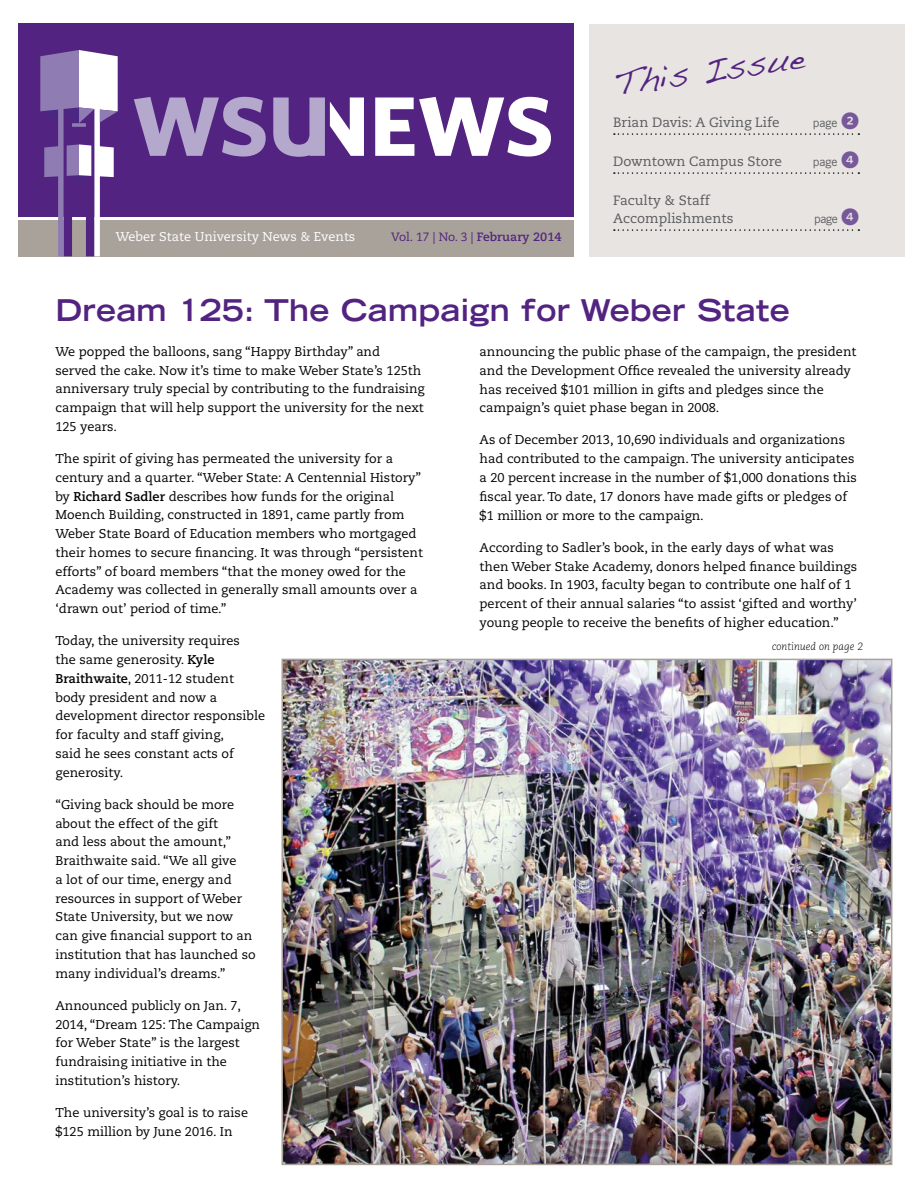
<style>
.page{position:relative;width:918px;height:1188px;background:#fff}
.page>*{position:absolute;margin:0;border:0;box-sizing:border-box;transform-origin:0 0}
.t1{font:33px "Handwriting Dakota";color:#522380}
.t2{font:700 expanded 30px "Trade Gothic LT Std";letter-spacing:.01em;color:#522380}
.t3{font:13.5px/18px "Caecilia";color:#5a5b5d}
.t4{font:12.75px/18.8px "Caecilia";color:#000}
.t5{font:12.75px "Caecilia";color:#fff}
.t6{font:12px "Caecilia";letter-spacing:-.005em;color:#522380}
.t7{font:12px "Trade Gothic LT Std";color:#5a5b5d}
.t8{font:italic 300 10.5px "Caecilia";color:#000}
.s1{font-weight:700}
.s2{font-family:"Whitney Index Black Rd Bd";font-size:18px;color:#77599b}
</style>
<div class="page">
<div style="left:18px;top:220px;width:556px;height:36px;background:#a8a29a"></div>
<div style="left:18px;top:24px;width:556px;height:193px;background:#522380"></div>
<svg style="left:40px;top:50px;width:78px;height:206px"></svg>
<svg style="left:375px;top:97px;width:176px;height:60px"></svg>
<svg style="left:134px;top:97px;width:230px;height:60px"></svg>
<div style="left:589px;top:24px;width:315px;height:233px;background:#e8e4e1"></div>
<svg style="left:614px;top:133px;width:245px;height:2px"></svg>
<svg style="left:614px;top:172px;width:245px;height:2px"></svg>
<svg style="left:614px;top:229px;width:245px;height:2px"></svg>
<img style="left:285px;top:662px;width:604px;height:500px">
<div style="left:282px;top:659px;width:610px;height:506px;border:2px solid #a8a29a"></div>
<h1 class="t1" style="left:612px;top:64px;width:194px;rotate:-8deg">This Issue</h1>
<p class="t5" style="left:116px;top:229px;width:241px">Weber State University News &amp; Events</p>
<p class="t6" style="left:391px;top:230px;width:172px">Vol. 17 | No. 3 | <span class="s1">February 2014</span></p>
<p class="t3" style="left:613px;top:113px;width:168px">Brian Davis: A Giving Life</p>
<p class="t7" style="left:813px;top:115px;width:48px">page <span class="s2">2</span></p>
<p class="t3" style="left:613px;top:152px;width:170px">Downtown Campus Store</p>
<p class="t7" style="left:813px;top:154px;width:48px">page <span class="s2">4</span></p>
<p class="t3" style="left:613px;top:191px;width:122px">Faculty &amp; Staff<br>Accomplishments</p>
<p class="t7" style="left:814px;top:211px;width:47px">page <span class="s2">4</span></p>
<h2 class="t2" style="left:55px;top:291px;width:736px">Dream 125: The Campaign for Weber State</h2>
<p class="t4" style="left:55px;top:342px;width:371px">We popped the balloons, sang “Happy Birthday” and<br>served the cake. Now it’s time to make Weber State’s 125th anniversary truly special by contributing to the fundraising campaign that will help support the university for the next 125 years.</p>
<p class="t4" style="left:55px;top:450px;width:369px">The spirit of giving has permeated the university for a century and a quarter. “Weber State: A Centennial History” by <span class="s1">Richard Sadler</span> describes how funds for the original Moench Building, constructed in 1891, came partly from Weber State Board of Education members who mortgaged their homes to secure financing. It was through “persistent efforts” of board members “that the money owed for the Academy was collected in generally small amounts over a ‘drawn out’ period of time.”</p>
<p class="t4" style="left:55px;top:632px;width:211px">Today, the university requires<br>the same generosity. <span class="s1">Kyle<br>Braithwaite</span>, 2011-12 student body president and now a development director responsible for faculty and staff giving,<br>said he sees constant acts of generosity.</p>
<p class="t4" style="left:55px;top:795px;width:202px">“Giving back should be more about the effect of the gift<br>and less about the amount,”<br>Braithwaite said. “We all give<br>a lot of our time, energy and resources in support of Weber<br>State University, but we now can give financial support to an institution that has launched so many individual’s dreams.”</p>
<p class="t4" style="left:55px;top:996px;width:206px">Announced publicly on Jan. 7,<br>2014, “Dream 125: The Campaign for Weber State” is the largest fundraising initiative in the institution’s history.</p>
<p class="t4" style="left:55px;top:1104px;width:194px">The university’s goal is to raise $125 million by June 2016. In</p>
<p class="t4" style="left:480px;top:342px;width:378px">announcing the public phase of the campaign, the president and the Development Office revealed the university already has received $101 million in gifts and pledges since the campaign’s quiet phase began in 2008.</p>
<p class="t4" style="left:480px;top:431px;width:379px">As of December 2013, 10,690 individuals and organizations had contributed to the campaign. The university anticipates a 20 percent increase in the number of $1,000 donations this fiscal year. To date, 17 donors have made gifts or pledges of $1 million or more to the campaign.</p>
<p class="t4" style="left:480px;top:538px;width:379px">According to Sadler’s book, in the early days of what was then Weber Stake Academy, donors helped finance buildings and books. In 1903, faculty began to contribute one half of 1 percent of their annual salaries “to assist ‘gifted and worthy’ young people to receive the benefits of higher education.”</p>
<p class="t8" style="left:772px;top:640px;width:93px">continued on page 2</p>
</div>
